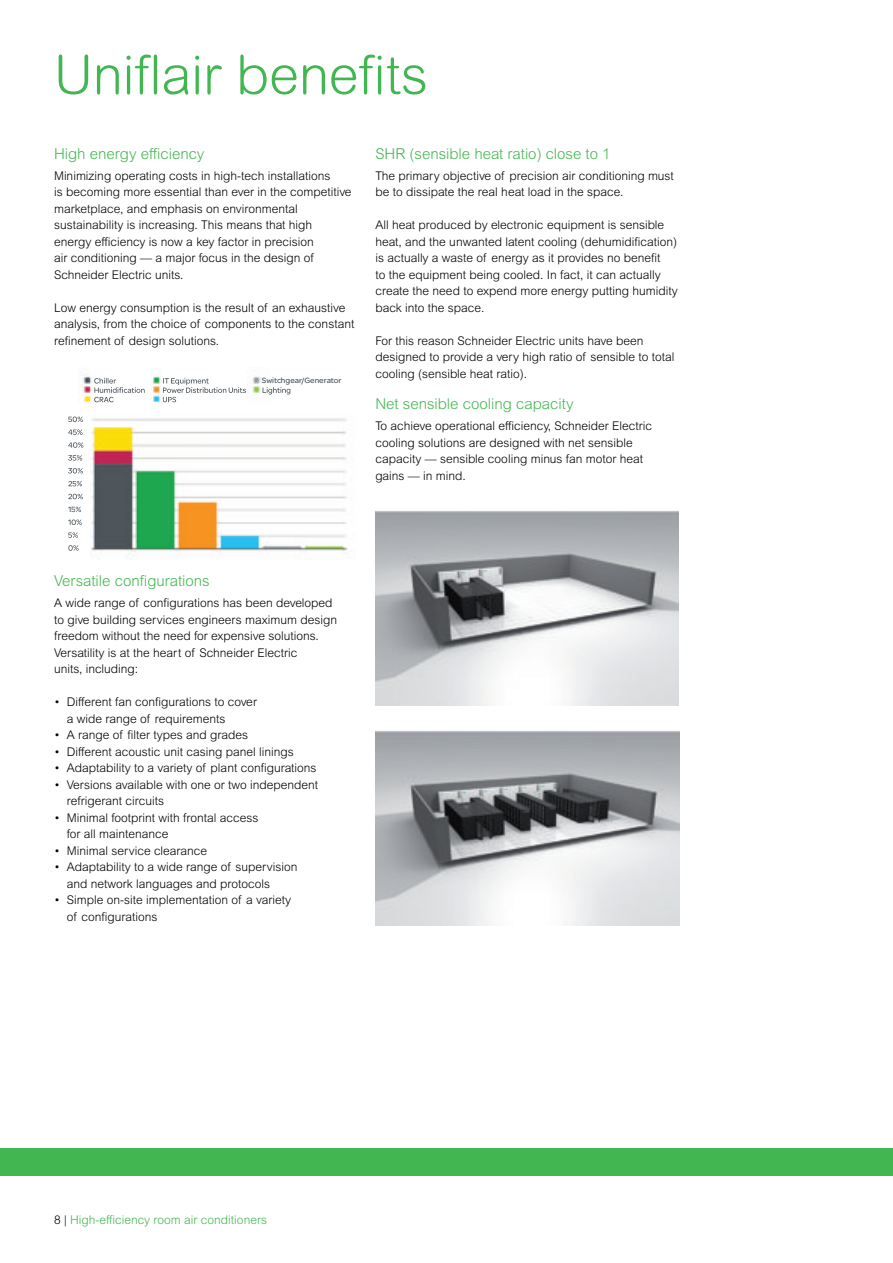
<style>
.page{position:relative;width:893px;height:1263px;background:#fff}
.page>*{position:absolute;margin:0;border:0;box-sizing:border-box;transform-origin:0 0}
.t1{font:300 54px "Arial Rounded MT Std";color:#42b751}
.t2{font:300 15px "Arial MT Std";color:#42b751}
.t3{font:300 12px/16.5px "Arial MT Std";color:#000}
.t4{font:300 12px "Arial MT Std";color:#42b751}
.t5{font:8.25px "SE Optimist";color:#4d545a}
.s1{color:#000}
</style>
<div class="page">
<img style="left:68px;top:375px;width:280px;height:183px">
<img style="left:68px;top:417px;width:15px;height:5px">
<img style="left:68px;top:429px;width:15px;height:6px">
<img style="left:68px;top:442px;width:15px;height:6px">
<img style="left:68px;top:455px;width:14px;height:6px">
<img style="left:68px;top:468px;width:15px;height:5px">
<img style="left:68px;top:481px;width:14px;height:5px">
<img style="left:68px;top:494px;width:15px;height:5px">
<svg style="left:68px;top:507px;width:13px;height:5px"></svg>
<img style="left:68px;top:519px;width:14px;height:6px">
<svg style="left:68px;top:532px;width:10px;height:6px"></svg>
<svg style="left:68px;top:545px;width:11px;height:6px"></svg>
<img style="left:94px;top:378px;width:42px;height:15px">
<img style="left:163px;top:378px;width:46px;height:7px">
<img style="left:163px;top:387px;width:82px;height:6px">
<svg style="left:163px;top:397px;width:13px;height:5px"></svg>
<img style="left:263px;top:387px;width:27px;height:7px">
<img style="left:375px;top:511px;width:304px;height:194px">
<img style="left:375px;top:731px;width:304px;height:195px">
<div style="left:0;top:1148px;width:893px;height:27px;background:#42b751"></div>
<h1 class="t1" style="left:54px;top:44px;width:375px">Uniflair benefits</h1>
<p class="t2" style="left:54px;top:145px;width:152px">High energy efficiency</p>
<p class="t3" style="left:54px;top:168px;width:299px">Minimizing operating costs in high-tech installations<br>is becoming more essential than ever in the competitive marketplace, and emphasis on environmental sustainability is increasing. This means that high energy efficiency is now a key factor in precision<br>air conditioning — a major focus in the design of Schneider Electric units.</p>
<p class="t3" style="left:54px;top:300px;width:302px">Low energy consumption is the result of an exhaustive analysis, from the choice of components to the constant refinement of design solutions.</p>
<p class="t5" style="left:262px;top:374px;width:81px">Switchgear/Generator</p>
<p class="t2" style="left:375px;top:145px;width:237px">SHR (sensible heat ratio) close to 1</p>
<p class="t3" style="left:375px;top:168px;width:300px">The primary objective of precision air conditioning must be to dissipate the real heat load in the space.</p>
<p class="t3" style="left:375px;top:217px;width:304px">All heat produced by electronic equipment is sensible heat, and the unwanted latent cooling (dehumidification) is actually a waste of energy as it provides no benefit<br>to the equipment being cooled. In fact, it can actually create the need to expend more energy putting humidity back into the space.</p>
<p class="t3" style="left:375px;top:333px;width:301px">For this reason Schneider Electric units have been designed to provide a very high ratio of sensible to total cooling (sensible heat ratio).</p>
<p class="t2" style="left:375px;top:395px;width:200px">Net sensible cooling capacity</p>
<p class="t3" style="left:375px;top:418px;width:278px">To achieve operational efficiency, Schneider Electric cooling solutions are designed with net sensible capacity — sensible cooling minus fan motor heat gains — in mind.</p>
<p class="t2" style="left:54px;top:573px;width:157px">Versatile configurations</p>
<p class="t3" style="left:54px;top:595px;width:285px">A wide range of configurations has been developed to give building services engineers maximum design freedom without the need for expensive solutions.<br>Versatility is at the heart of Schneider Electric<br>units, including:</p>
<p class="t3" style="left:67px;top:694px;width:192px;text-indent:-13px">• Different fan configurations to cover a wide range of requirements</p>
<p class="t3" style="left:54px;top:727px;width:196px">• A range of filter types and grades</p>
<p class="t3" style="left:54px;top:744px;width:241px">• Different acoustic unit casing panel linings</p>
<p class="t3" style="left:54px;top:760px;width:264px">• Adaptability to a variety of plant configurations</p>
<p class="t3" style="left:67px;top:777px;width:253px;text-indent:-13px">• Versions available with one or two independent refrigerant circuits</p>
<p class="t3" style="left:67px;top:810px;width:193px;text-indent:-13px">• Minimal footprint with frontal access for all maintenance</p>
<p class="t3" style="left:54px;top:843px;width:155px">• Minimal service clearance</p>
<p class="t3" style="left:67px;top:859px;width:232px;text-indent:-13px">• Adaptability to a wide range of supervision and network languages and protocols</p>
<p class="t3" style="left:67px;top:892px;width:226px;text-indent:-13px">• Simple on-site implementation of a variety of configurations</p>
<p class="t4" style="left:54px;top:1213px;width:215px"><span class="s1">8 |</span> High-efficiency room air conditioners</p>
</div>
